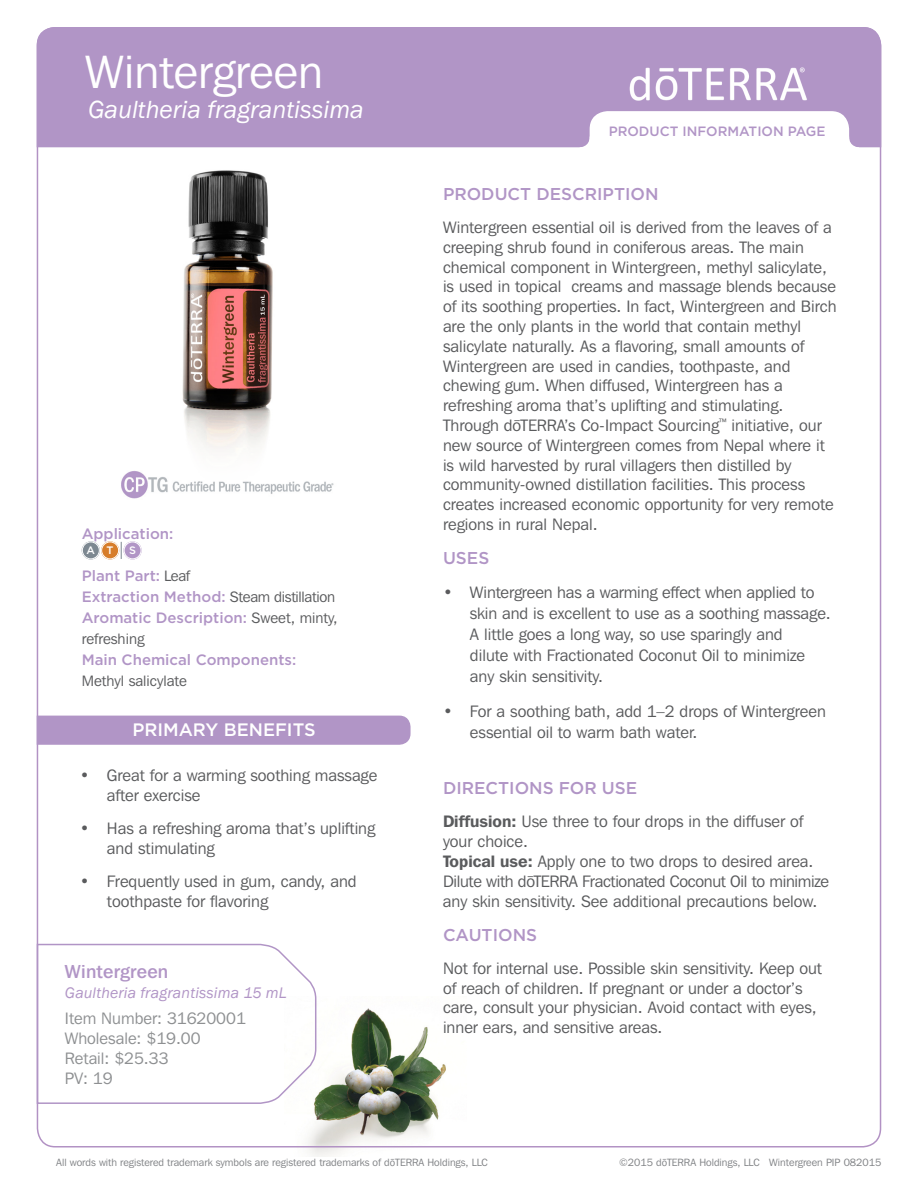
<style>
.page{position:relative;width:918px;height:1188px;background:#fff}
.page>*{position:absolute;margin:0;border:0;box-sizing:border-box;transform-origin:0 0}
.t1{font:46.5px "Franklin Gothic IT Cby BT";color:#fff}
.t2{font:italic 25.5px "Franklin Gothic";color:#fff}
.t3{font:500 18.75px "Franklin Gothic IT Cby BT";letter-spacing:.01em;color:#b195c6}
.t4{font:500 18px "Gotham";color:#fff}
.t5{font:500 17.1px "Gotham";color:#b195c6}
.t6{font:16.5px/19.8px "Franklin Gothic IT Cby BT";color:#5a5b5d}
.t7{font:16.5px/19.8px "Franklin Gothic IT Cby BT";color:#8e9092}
.t8{font:italic 15.75px "Franklin Gothic";letter-spacing:.01em;color:#b195c6}
.t9{font:500 15px/21px "Gotham";color:#b195c6}
.t10{font:15px "Franklin Gothic IT Cby BT";color:#5a5b5d}
.t11{font:500 13.5px "Gotham";color:#b195c6}
.t12{font:500 10.8px "Gotham";color:#fff}
.t13{font:10.5px "Franklin Gothic IT Cby BT";color:#808285}
.s1{font-family:"Franklin Gothic IT Cby BT";font-weight:400;color:#5a5b5d}
.s2{font-weight:600}
.s3{font-family:"Franklin Gothic"}
</style>
<div class="page">
<img style="left:308px;top:1008px;width:138px;height:149px">
<div style="left:37px;top:27px;width:844px;height:120px;background:#b195c6"></div>
<img style="left:618px;top:64px;width:201px;height:41px">
<svg style="left:36px;top:715px;width:375px;height:31px;background:#b69bc9"></svg>
<svg style="left:580px;top:111px;width:279px;height:37px"></svg>
<svg style="left:121px;top:542px;width:1px;height:17px"></svg>
<svg style="left:82px;top:541px;width:18px;height:19px"></svg>
<div style="left:82px;top:542px;width:17px;height:17px;border:1px solid #fff;border-radius:50%"></div>
<svg style="left:101px;top:541px;width:18px;height:19px"></svg>
<div style="left:101px;top:542px;width:18px;height:17px;border:1px solid #fff;border-radius:50%"></div>
<svg style="left:123px;top:541px;width:19px;height:19px"></svg>
<div style="left:124px;top:542px;width:17px;height:17px;border:1px solid #fff;border-radius:50%"></div>
<img style="left:121px;top:471px;width:213px;height:28px">
<svg style="left:36px;top:942px;width:281px;height:163px"></svg>
<img style="left:180px;top:170px;width:96px;height:311px">
<h1 class="t1" style="left:85px;top:44px;width:239px">Wintergreen</h1>
<h2 class="t2" style="left:88px;top:94px;width:277px">Gaultheria fragrantissima</h2>
<p class="t9" style="left:82px;top:523px;width:93px">Application:</p>
<p class="t12" style="left:87px;top:543px;width:29px">A T</p>
<p class="t12" style="left:129px;top:543px;width:8px">S</p>
<p class="t9" style="left:82px;top:565px;width:257px">Plant Part: <span class="s1">Leaf<br></span>Extraction Method: <span class="s1">Steam distillation<br></span>Aromatic Description: <span class="s1">Sweet, minty,</span></p>
<p class="t10" style="left:82px;top:629px;width:64px">refreshing</p>
<p class="t9" style="left:82px;top:649px;width:216px">Main Chemical Components:</p>
<p class="t10" style="left:82px;top:671px;width:107px">Methyl salicylate</p>
<p class="t4" style="left:132px;top:718px;width:185px">PRIMARY BENEFITS</p>
<p class="t6" style="left:107px;top:765px;width:272px;text-indent:-27px">• Great for a warming soothing massage after exercise</p>
<p class="t6" style="left:107px;top:818px;width:270px;text-indent:-27px">• Has a refreshing aroma that’s uplifting and stimulating</p>
<p class="t6" style="left:107px;top:871px;width:251px;text-indent:-27px">• Frequently used in gum, candy, and toothpaste for flavoring</p>
<p class="t3" style="left:65px;top:960px;width:105px">Wintergreen</p>
<p class="t8" style="left:65px;top:982px;width:223px">Gaultheria fragrantissima 15 mL</p>
<p class="t7" style="left:65px;top:1008px;width:182px">Item Number: 31620001<br>Wholesale: $19.00<br>Retail: $25.33<br>PV: 19</p>
<p class="t11" style="left:609px;top:123px;width:218px">PRODUCT INFORMATION PAGE</p>
<p class="t5" style="left:443px;top:182px;width:217px">PRODUCT DESCRIPTION</p>
<p class="t6" style="left:443px;top:217px;width:395px">Wintergreen essential oil is derived from the leaves of a creeping shrub found in coniferous areas. The main chemical component in Wintergreen, methyl salicylate, is used in topical creams and massage blends because of its soothing properties. In fact, Wintergreen and Birch are the only plants in the world that contain methyl salicylate naturally. As a flavoring, small amounts of Wintergreen are used in candies, toothpaste, and chewing gum. When diffused, Wintergreen has a refreshing aroma that’s uplifting and stimulating.<br>Through do–TERRA’s Co-Impact Sourcing<sup>™</sup> initiative, our new source of Wintergreen comes from Nepal where it is wild harvested by rural villagers then distilled by community-owned distillation facilities. This process creates increased economic opportunity for very remote regions in rural Nepal.</p>
<p class="t5" style="left:443px;top:547px;width:48px">USES</p>
<p class="t6" style="left:470px;top:582px;width:362px;line-height:21px;text-indent:-27px">• Wintergreen has a warming effect when applied to skin and is excellent to use as a soothing massage.<br>A little goes a long way, so use sparingly and<br>dilute with Fractionated Coconut Oil to minimize any skin sensitivity.</p>
<p class="t6" style="left:470px;top:700px;width:357px;line-height:21px;text-indent:-27px">• For a soothing bath, add 1–2 drops of Wintergreen essential oil to warm bath water.</p>
<p class="t5" style="left:443px;top:777px;width:196px">DIRECTIONS FOR USE</p>
<p class="t6" style="left:443px;top:811px;width:388px"><span class="s2">Diffusion:</span> Use three to four drops in the diffuser of your choice.<br><span class="s2">Topical use:</span> Apply one to two drops to desired area.<br>Dilute with do–TERRA Fractionated Coconut Oil to minimize any skin sensitivity. See additional precautions below.</p>
<p class="t5" style="left:443px;top:923px;width:96px">CAUTIONS</p>
<p class="t6" style="left:443px;top:958px;width:381px">Not for internal use. Possible skin sensitivity. Keep out of reach of children. If pregnant or under a doctor’s care, consult your physician. Avoid contact with eyes, inner ears, and sensitive areas.</p>
<p class="t13" style="left:56px;top:1156px;width:433px">All words with registered trademark symbols are registered trademarks of d<span class="s3">ō</span>TERRA Holdings, LLC</p>
<p class="t13" style="left:619px;top:1156px;width:264px">©2015 d<span class="s3">ō</span>TERRA Holdings, LLC Wintergreen PIP 082015</p>
</div>
